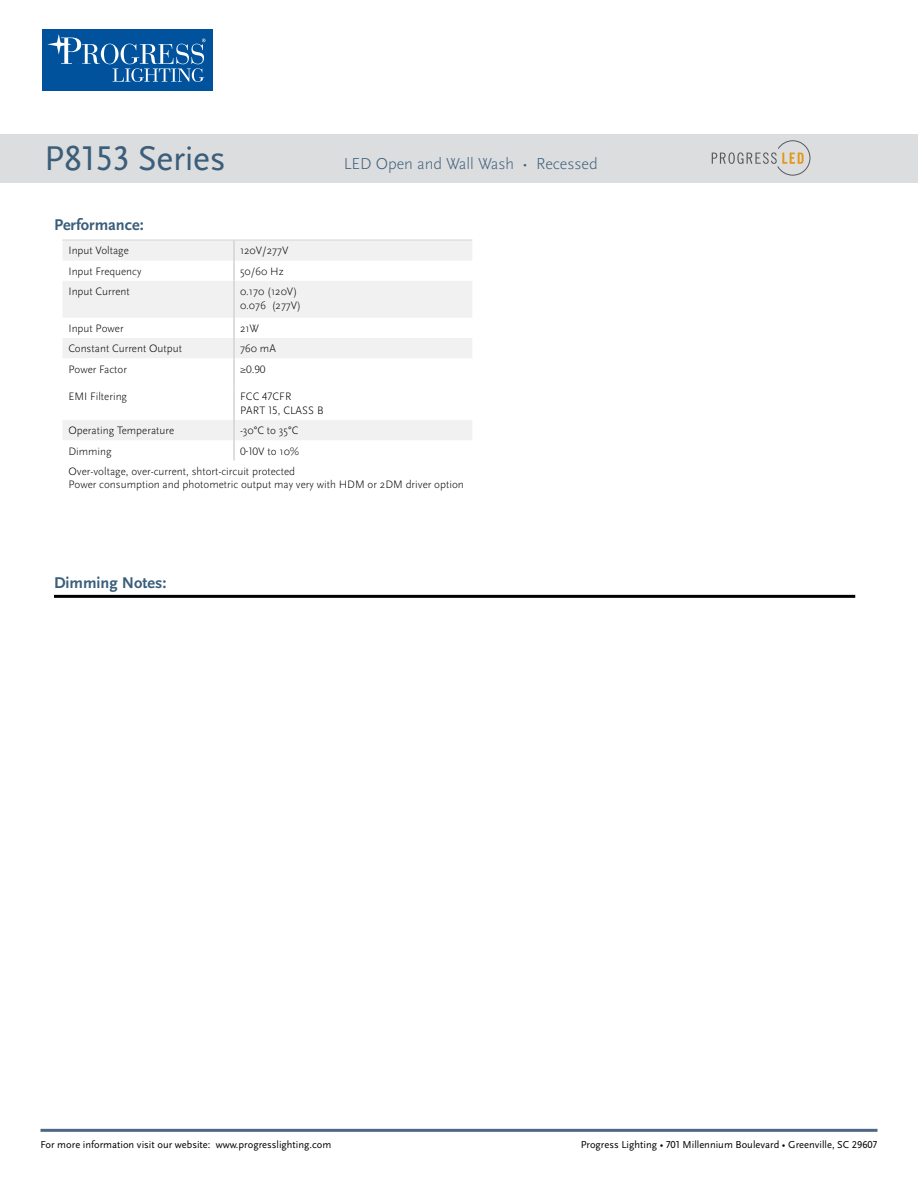
<style>
.page{position:relative;width:918px;height:1188px;background:#fff}
.page>*{position:absolute;margin:0;border:0;box-sizing:border-box;transform-origin:0 0}
.t1{font:35.85px "Scala Sans Pro";letter-spacing:-.01em;color:#3b5e7b}
.t2{font:300 16.5px "Scala Sans Pro";color:#3b5e7b}
.t3{font:700 16.2px "Scala Sans Pro";color:#3b5e7b}
.t4{font:300 11.25px/13.5px "Scala Sans Pro";color:#000}
.t5{font:10.5px "Scala Sans Pro";color:#000}
</style>
<div class="page">
<div style="left:42px;top:30px;width:170px;height:61px;background:#00529c"></div>
<svg style="left:101px;top:44px;width:18px;height:20px"></svg>
<div style="left:104px;top:44px;width:11px;height:20px;background:#00529c;border-radius:50%"></div>
<svg style="left:47px;top:34px;width:53px;height:30px"></svg>
<svg style="left:113px;top:39px;width:93px;height:43px"></svg>
<div style="left:0;top:134px;width:918px;height:49px;background:#dcddde"></div>
<svg style="left:712px;top:141px;width:98px;height:34px"></svg>
<hr style="left:40px;top:1129px;width:838px;height:3px;background:#4c6884">
<hr style="left:54px;top:595px;width:801px;height:3px;background:#000">
<svg style="left:63px;top:241px;width:409px;height:199px"></svg>
<hr style="left:233px;top:261px;width:2px;height:20px;background:#d1d3d4">
<hr style="left:233px;top:281px;width:2px;height:37px;background:#d1d3d4">
<hr style="left:233px;top:318px;width:2px;height:20px;background:#d1d3d4">
<hr style="left:233px;top:338px;width:2px;height:20px;background:#d1d3d4">
<hr style="left:233px;top:358px;width:2px;height:28px;background:#d1d3d4">
<hr style="left:233px;top:386px;width:2px;height:34px;background:#d1d3d4">
<hr style="left:233px;top:420px;width:2px;height:20px;background:#d1d3d4">
<hr style="left:233px;top:440px;width:2px;height:20px;background:#d1d3d4">
<hr style="left:62px;top:240px;width:172px;height:1px;background:#d1d3d4">
<hr style="left:234px;top:240px;width:238px;height:1px;background:#d1d3d4">
<hr style="left:233px;top:240px;width:2px;height:21px;background:#d1d3d4">
<h1 class="t1" style="left:44px;top:137px;width:183px">P8153 Series</h1>
<h2 class="t2" style="left:344px;top:154px;width:256px">LED Open and Wall Wash • Recessed</h2>
<h3 class="t3" style="left:54px;top:215px;width:91px">Performance:</h3>
<p class="t4" style="left:68px;top:244px;width:62px">Input Voltage</p>
<p class="t4" style="left:240px;top:244px;width:50px">120V/277V</p>
<p class="t4" style="left:68px;top:264px;width:74px">Input Frequency</p>
<p class="t4" style="left:240px;top:264px;width:45px">50/60 Hz</p>
<p class="t4" style="left:68px;top:285px;width:63px">Input Current</p>
<p class="t4" style="left:240px;top:285px;width:63px">0.170 (120V)<br>0.076 (277V)</p>
<p class="t4" style="left:68px;top:322px;width:57px">Input Power</p>
<p class="t4" style="left:240px;top:322px;width:21px">21W</p>
<p class="t4" style="left:68px;top:342px;width:115px">Constant Current Output</p>
<p class="t4" style="left:240px;top:342px;width:37px">760 mA</p>
<p class="t4" style="left:68px;top:362px;width:60px">Power Factor</p>
<p class="t4" style="left:240px;top:362px;width:27px">≥0.90</p>
<p class="t4" style="left:68px;top:390px;width:60px">EMI Filtering</p>
<p class="t4" style="left:240px;top:390px;width:85px">FCC 47CFR<br>PART 15, CLASS B</p>
<p class="t4" style="left:68px;top:424px;width:107px">Operating Temperature</p>
<p class="t4" style="left:240px;top:424px;width:60px">-30°C to 35°C</p>
<p class="t4" style="left:68px;top:444px;width:45px">Dimming</p>
<p class="t4" style="left:68px;top:441px;width:232px;line-height:20.2px;text-indent:172px">0-10V to 10%<br>Over-voltage, over-current, shtort-circuit protected</p>
<p class="t4" style="left:68px;top:478px;width:397px">Power consumption and photometric output may very with HDM or 2DM driver option</p>
<h3 class="t3" style="left:54px;top:573px;width:114px">Dimming Notes:</h3>
<p class="t5" style="left:40px;top:1139px;width:292px">For more information visit our website: www.progresslighting.com</p>
<p class="t5" style="left:581px;top:1138px;width:298px">Progress Lighting • 701 Millennium Boulevard • Greenville, SC 29607</p>
</div>
